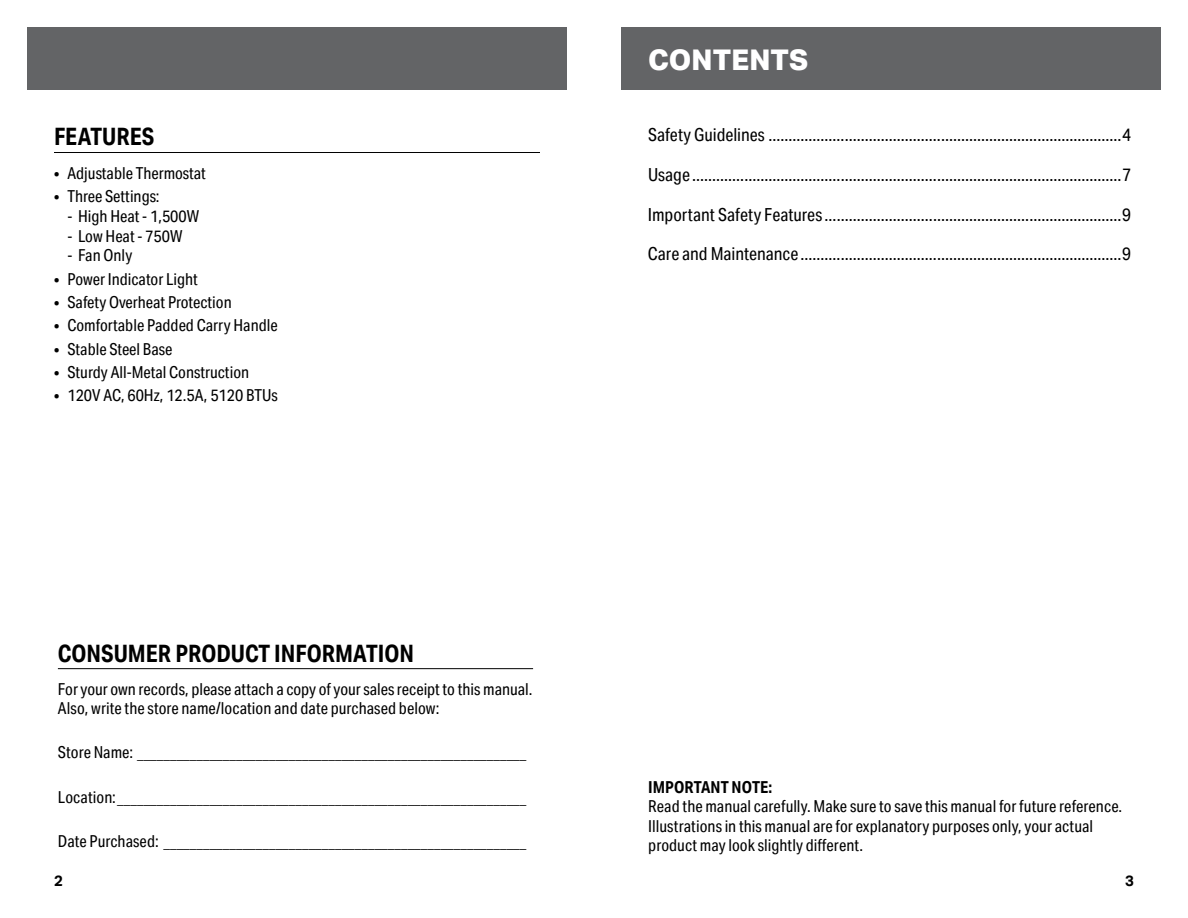
<style>
.page{position:relative;width:1188px;height:918px;background:#fff}
.page>*{position:absolute;margin:0;border:0;box-sizing:border-box;transform-origin:0 0}
.t1{font:800 28.5px "Aktiv Grotesk";letter-spacing:.005em;color:#fff}
.t2{font:700 24px "Aktiv Grotesk Cd";color:#000}
.t3{font:18px "Aktiv Grotesk Cd";color:#000}
.t4{font:16.5px/19.5px "Aktiv Grotesk Cd";color:#000}
.t5{font:700 16.5px "Aktiv Grotesk Cd";letter-spacing:.005em;color:#000}
.t6{font:700 15px "Aktiv Grotesk";color:#000}
</style>
<div class="page">
<div style="left:621px;top:27px;width:540px;height:63px;background:#636466"></div>
<div style="left:27px;top:27px;width:540px;height:63px;background:#636466"></div>
<hr style="left:58px;top:668px;width:475px;height:1px;background:#000">
<hr style="left:54px;top:152px;width:486px;height:1px;background:#000">
<h2 class="t2" style="left:54px;top:122px;width:102px">FEATURES</h2>
<p class="t4" style="left:54px;top:163px;width:153px">• Adjustable Thermostat</p>
<p class="t4" style="left:54px;top:186px;width:107px">• Three Settings:</p>
<p class="t4" style="left:67px;top:206px;width:133px">- High Heat - 1,500W</p>
<p class="t4" style="left:67px;top:226px;width:116px">- Low Heat - 750W</p>
<p class="t4" style="left:67px;top:246px;width:66px">- Fan Only</p>
<p class="t4" style="left:54px;top:269px;width:145px">• Power Indicator Light</p>
<p class="t4" style="left:54px;top:292px;width:179px">• Safety Overheat Protection</p>
<p class="t4" style="left:54px;top:316px;width:225px">• Comfortable Padded Carry Handle</p>
<p class="t4" style="left:54px;top:339px;width:120px">• Stable Steel Base</p>
<p class="t4" style="left:54px;top:362px;width:197px">• Sturdy All-Metal Construction</p>
<p class="t4" style="left:54px;top:386px;width:225px">• 120V AC, 60Hz, 12.5A, 5120 BTUs</p>
<h2 class="t2" style="left:58px;top:638px;width:358px">CONSUMER PRODUCT INFORMATION</h2>
<p class="t4" style="left:58px;top:679px;width:476px">For your own records, please attach a copy of your sales receipt to this manual.<br>Also, write the store name/location and date purchased below:</p>
<p class="t4" style="left:58px;top:743px;width:470px">Store Name: ___________________________________________________________</p>
<p class="t4" style="left:58px;top:787px;width:470px">Location:______________________________________________________________</p>
<p class="t4" style="left:58px;top:831px;width:470px">Date Purchased: _______________________________________________________</p>
<h1 class="t1" style="left:648px;top:43px;width:162px">CONTENTS</h1>
<p class="t3" style="left:648px;top:124px;width:485px">Safety Guidelines ........................................................................................4</p>
<p class="t3" style="left:648px;top:164px;width:485px">Usage ...........................................................................................................7</p>
<p class="t3" style="left:648px;top:204px;width:485px">Important Safety Features..........................................................................9</p>
<p class="t3" style="left:648px;top:243px;width:485px">Care and Maintenance ................................................................................9</p>
<p class="t5" style="left:648px;top:777px;width:126px">IMPORTANT NOTE:</p>
<p class="t4" style="left:648px;top:796px;width:476px">Read the manual carefully. Make sure to save this manual for future reference.<br>Illustrations in this manual are for explanatory purposes only, your actual product may look slightly different.</p>
<p class="t6" style="left:54px;top:872px;width:10px">2</p>
<p class="t6" style="left:1125px;top:872px;width:10px">3</p>
</div>
